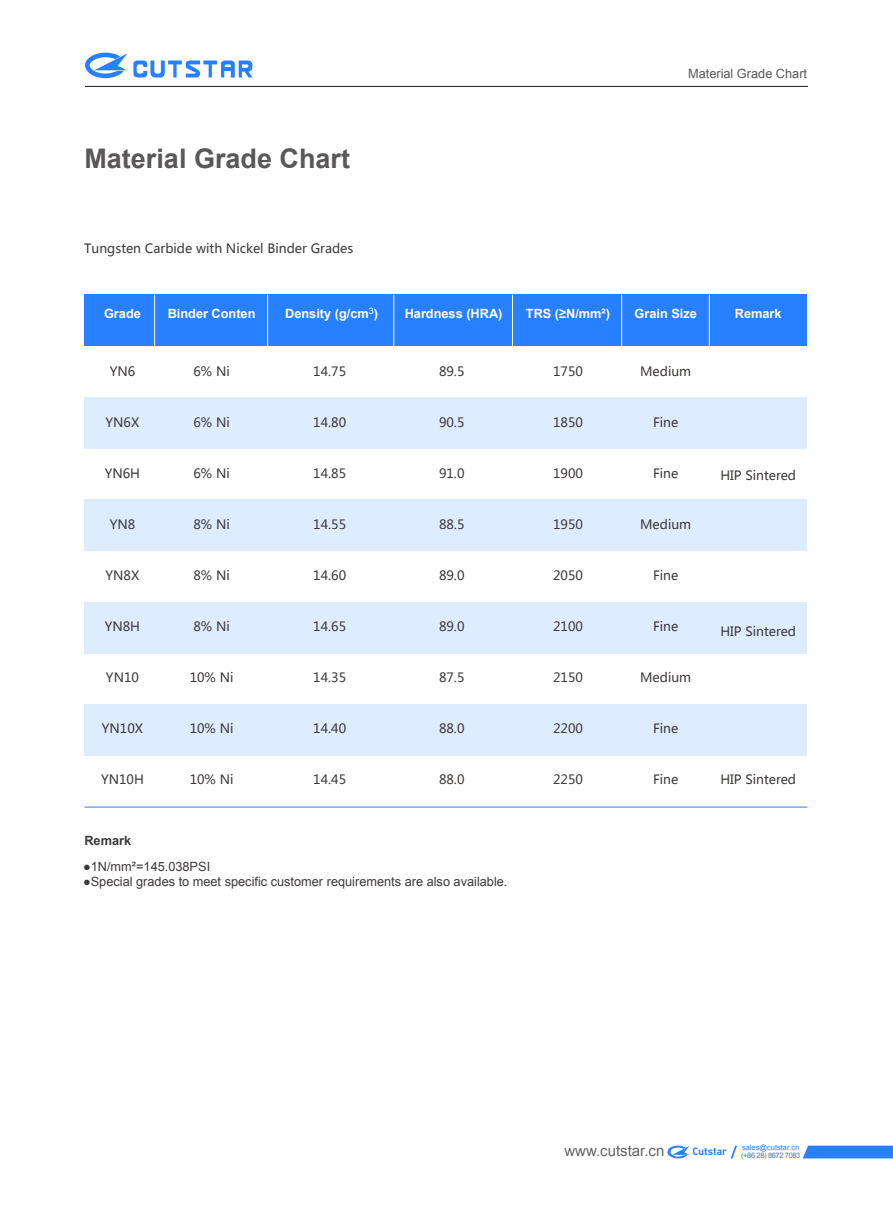
<style>
.page{position:relative;width:893px;height:1212px;background:#fff}
.page>*{position:absolute;margin:0;border:0;box-sizing:border-box;transform-origin:0 0}
.t1{font:700 27px "Arial";color:#595757}
.t2{font:15px "Arial";color:#656464}
.t3{font:12.75px "Microsoft Ya Hei";color:#3e3a39}
.t4{font:12.75px "Arial";color:#3e3a39}
.t5{font:700 12.75px "Arial";color:#fff}
.t6{font:12.75px "Arial";color:#595757}
.t7{font:700 12.75px "Arial";color:#3e3a39}
.t8{font:10.5px "DIN Bold Alternate";color:#2780ff}
.t9{font:7.5px/8.7px "Arial";color:#2780ff}
</style>
<div class="page">
<div style="left:84px;top:397px;width:723px;height:51px;background:#deecff"></div>
<div style="left:84px;top:500px;width:723px;height:51px;background:#deecff"></div>
<div style="left:84px;top:602px;width:723px;height:51px;background:#deecff"></div>
<div style="left:84px;top:705px;width:723px;height:51px;background:#deecff"></div>
<svg style="left:803px;top:1145px;width:90px;height:13px"></svg>
<svg style="left:731px;top:1145px;width:6px;height:13px"></svg>
<svg style="left:667px;top:1145px;width:22px;height:14px"></svg>
<hr style="left:85px;top:86px;width:723px;height:1px;background:#231815">
<svg style="left:85px;top:53px;width:167px;height:25px"></svg>
<hr style="left:84px;top:807px;width:723px;height:1px;background:#2780ff">
<div style="left:84px;top:295px;width:723px;height:51px;background:#2780ff"></div>
<hr style="left:154px;top:295px;width:1px;height:51px;background:#fff">
<hr style="left:267px;top:295px;width:1px;height:51px;background:#fff">
<hr style="left:393px;top:295px;width:1px;height:51px;background:#fff">
<hr style="left:512px;top:295px;width:1px;height:51px;background:#fff">
<hr style="left:621px;top:295px;width:1px;height:51px;background:#fff">
<hr style="left:709px;top:295px;width:1px;height:51px;background:#fff">
<h1 class="t1" style="left:84px;top:140px;width:267px">Material Grade Chart</h1>
<p class="t3" style="left:84px;top:240px;width:271px">Tungsten Carbide with Nickel Binder Grades</p>
<p class="t6" style="left:688px;top:65px;width:121px">Material Grade Chart</p>
<p class="t5" style="left:104px;top:305px;width:38px">Grade</p>
<p class="t5" style="left:168px;top:305px;width:89px">Binder Conten</p>
<p class="t5" style="left:285px;top:305px;width:219px">Density (g/cm<sup>3</sup>) Hardness (HRA)</p>
<p class="t5" style="left:526px;top:305px;width:86px">TRS (≥N/mm²)</p>
<p class="t5" style="left:634px;top:305px;width:64px">Grain Size</p>
<p class="t5" style="left:735px;top:305px;width:48px">Remark</p>
<p class="t3" style="left:110px;top:363px;width:27px">YN6</p>
<p class="t3" style="left:193px;top:363px;width:38px">6% Ni</p>
<p class="t3" style="left:313px;top:363px;width:34px">14.75</p>
<p class="t3" style="left:439px;top:363px;width:27px">89.5</p>
<p class="t3" style="left:553px;top:363px;width:31px">1750</p>
<p class="t3" style="left:640px;top:363px;width:53px">Medium</p>
<p class="t3" style="left:106px;top:414px;width:35px">YN6X</p>
<p class="t3" style="left:193px;top:414px;width:38px">6% Ni</p>
<p class="t3" style="left:313px;top:414px;width:34px">14.80</p>
<p class="t3" style="left:439px;top:414px;width:27px">90.5</p>
<p class="t3" style="left:553px;top:414px;width:31px">1850</p>
<p class="t3" style="left:653px;top:414px;width:27px">Fine</p>
<p class="t3" style="left:105px;top:465px;width:37px">YN6H</p>
<p class="t3" style="left:193px;top:465px;width:38px">6% Ni</p>
<p class="t3" style="left:313px;top:465px;width:34px">14.85</p>
<p class="t3" style="left:439px;top:465px;width:27px">91.0</p>
<p class="t3" style="left:553px;top:465px;width:31px">1900</p>
<p class="t3" style="left:653px;top:465px;width:27px">Fine</p>
<p class="t3" style="left:720px;top:467px;width:77px">HIP Sintered</p>
<p class="t3" style="left:110px;top:516px;width:27px">YN8</p>
<p class="t3" style="left:193px;top:516px;width:38px">8% Ni</p>
<p class="t3" style="left:313px;top:516px;width:34px">14.55</p>
<p class="t3" style="left:439px;top:516px;width:27px">88.5</p>
<p class="t3" style="left:553px;top:516px;width:31px">1950</p>
<p class="t3" style="left:640px;top:516px;width:53px">Medium</p>
<p class="t3" style="left:106px;top:567px;width:35px">YN8X</p>
<p class="t3" style="left:193px;top:567px;width:38px">8% Ni</p>
<p class="t3" style="left:313px;top:567px;width:34px">14.60</p>
<p class="t3" style="left:439px;top:567px;width:27px">89.0</p>
<p class="t3" style="left:553px;top:567px;width:31px">2050</p>
<p class="t3" style="left:653px;top:567px;width:27px">Fine</p>
<p class="t3" style="left:105px;top:618px;width:37px">YN8H</p>
<p class="t3" style="left:193px;top:618px;width:38px">8% Ni</p>
<p class="t3" style="left:313px;top:618px;width:34px">14.65</p>
<p class="t3" style="left:439px;top:618px;width:27px">89.0</p>
<p class="t3" style="left:553px;top:618px;width:31px">2100</p>
<p class="t3" style="left:653px;top:618px;width:27px">Fine</p>
<p class="t3" style="left:720px;top:623px;width:77px">HIP Sintered</p>
<p class="t3" style="left:106px;top:669px;width:35px">YN10</p>
<p class="t3" style="left:190px;top:669px;width:45px">10% Ni</p>
<p class="t3" style="left:313px;top:669px;width:34px">14.35</p>
<p class="t3" style="left:439px;top:669px;width:27px">87.5</p>
<p class="t3" style="left:553px;top:669px;width:31px">2150</p>
<p class="t3" style="left:640px;top:669px;width:53px">Medium</p>
<p class="t3" style="left:102px;top:720px;width:43px">YN10X</p>
<p class="t3" style="left:190px;top:720px;width:45px">10% Ni</p>
<p class="t3" style="left:313px;top:720px;width:34px">14.40</p>
<p class="t3" style="left:439px;top:720px;width:27px">88.0</p>
<p class="t3" style="left:553px;top:720px;width:31px">2200</p>
<p class="t3" style="left:653px;top:720px;width:27px">Fine</p>
<p class="t3" style="left:101px;top:771px;width:44px">YN10H</p>
<p class="t3" style="left:190px;top:771px;width:45px">10% Ni</p>
<p class="t3" style="left:313px;top:771px;width:34px">14.45</p>
<p class="t3" style="left:439px;top:771px;width:27px">88.0</p>
<p class="t3" style="left:553px;top:771px;width:31px">2250</p>
<p class="t3" style="left:653px;top:771px;width:27px">Fine</p>
<p class="t3" style="left:720px;top:771px;width:77px">HIP Sintered</p>
<p class="t7" style="left:84px;top:832px;width:48px">Remark</p>
<p class="t4" style="left:83px;top:858px;width:129px">●1N/mm²=145.038PSI</p>
<p class="t4" style="left:83px;top:873px;width:426px">●Special grades to meet specific customer requirements are also available.</p>
<p class="t2" style="left:564px;top:1141px;width:102px">www.cutstar.cn</p>
<p class="t8" style="left:692px;top:1144px;width:36px">Cutstar</p>
<p class="t9" style="left:741px;top:1143px;width:61px">sales@cutstar.cn (+86 28) 8672 7083</p>
</div>
